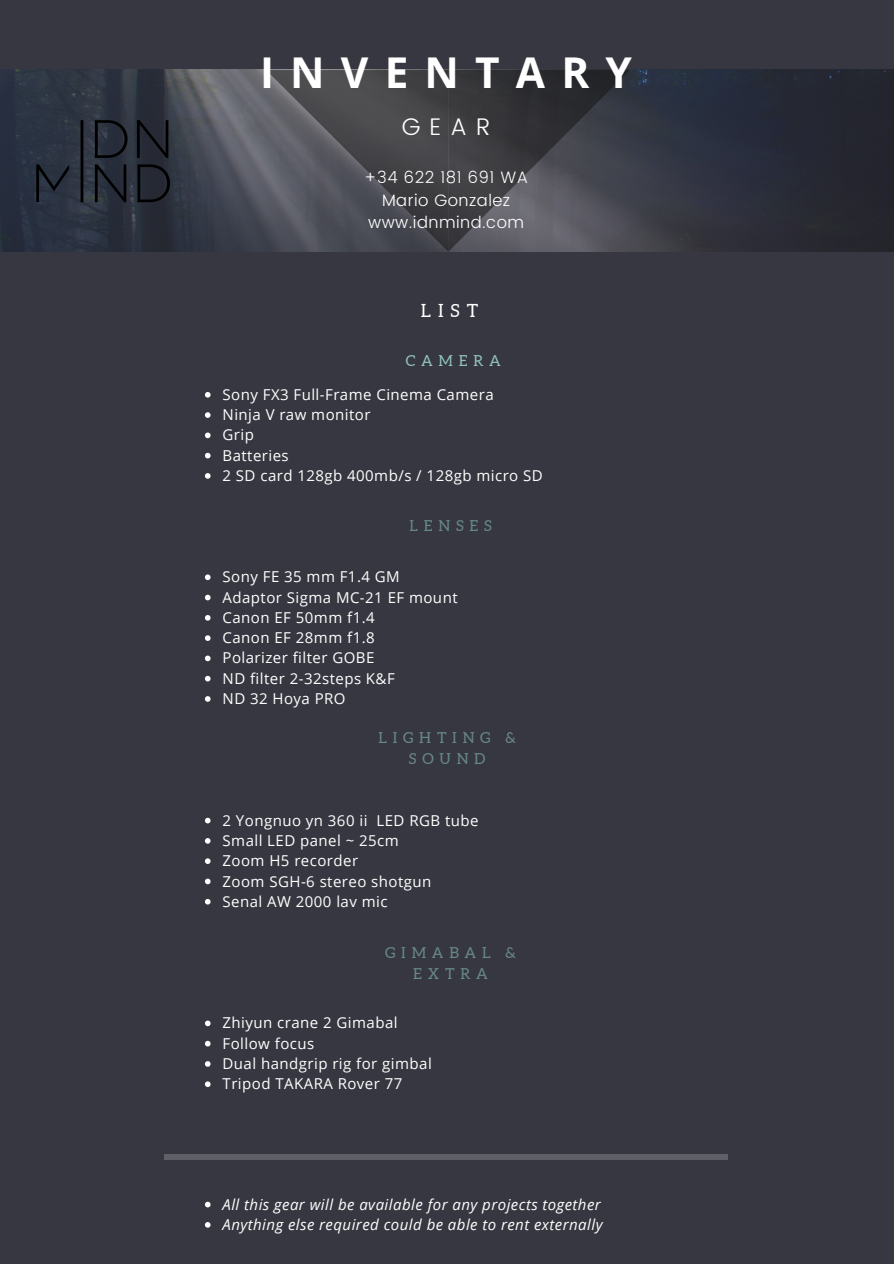
<style>
.page{position:relative;width:894px;height:1264px;background:#fff}
.page>*{position:absolute;margin:0;border:0;box-sizing:border-box;transform-origin:0 0}
.t1{font:700 42.45px "Open Sans";letter-spacing:.38em;color:#fff}
.t2{font:300 24px "Poppins";color:#fff}
.t3{font:18.15px "Aleo";color:#fff}
.t4{font:300 16.5px "Poppins";letter-spacing:.03em;color:#fff}
.t5{font:15.15px/20.9px "Aleo";letter-spacing:.38em;color:#678985;text-align:center}
.t6{font:15.15px "Aleo";letter-spacing:.38em;color:#92c2bc}
.t7{font:15px "Open Sans";letter-spacing:.03em;color:#fff}
.t8{font:italic 15px "Open Sans";letter-spacing:.03em;color:#fff}
</style>
<div class="page">
<div style="left:0;top:0;width:893px;height:1263px;background:#373741"></div>
<img style="left:0;top:70px;width:893px;height:181px">
<svg style="left:266px;top:70px;width:363px;height:182px"></svg>
<img style="left:26px;top:106px;width:153px;height:109px">
<svg style="left:205px;top:392px;width:5px;height:5px"></svg>
<svg style="left:205px;top:412px;width:5px;height:6px"></svg>
<svg style="left:205px;top:432px;width:5px;height:6px"></svg>
<svg style="left:205px;top:453px;width:5px;height:5px"></svg>
<svg style="left:205px;top:473px;width:5px;height:5px"></svg>
<svg style="left:205px;top:574px;width:5px;height:6px"></svg>
<svg style="left:205px;top:594px;width:5px;height:6px"></svg>
<svg style="left:205px;top:615px;width:5px;height:5px"></svg>
<svg style="left:205px;top:635px;width:5px;height:6px"></svg>
<svg style="left:205px;top:655px;width:5px;height:6px"></svg>
<svg style="left:205px;top:676px;width:5px;height:5px"></svg>
<svg style="left:205px;top:696px;width:5px;height:5px"></svg>
<svg style="left:205px;top:817px;width:5px;height:6px"></svg>
<svg style="left:205px;top:838px;width:5px;height:5px"></svg>
<svg style="left:205px;top:858px;width:5px;height:6px"></svg>
<svg style="left:205px;top:878px;width:5px;height:6px"></svg>
<svg style="left:205px;top:898px;width:5px;height:6px"></svg>
<svg style="left:205px;top:1020px;width:5px;height:6px"></svg>
<svg style="left:205px;top:1040px;width:5px;height:6px"></svg>
<svg style="left:205px;top:1061px;width:5px;height:5px"></svg>
<svg style="left:205px;top:1081px;width:5px;height:5px"></svg>
<svg style="left:205px;top:1201px;width:5px;height:6px"></svg>
<svg style="left:205px;top:1222px;width:5px;height:5px"></svg>
<div style="left:164px;top:1154px;width:563px;height:5px;background:#5f5f67"></div>
<p class="t1" style="left:260px;top:43px;width:373px">INVENTARY</p>
<p class="t2" style="left:401px;top:113px;width:90px">GEAR</p>
<p class="t4" style="left:364px;top:168px;width:165px">+34 622 181 691 WA</p>
<p class="t4" style="left:382px;top:190px;width:130px">Mario Gonzalez</p>
<p class="t4" style="left:368px;top:213px;width:157px">www.idnmind.com</p>
<p class="t3" style="left:421px;top:300px;width:59px">LIST</p>
<p class="t6" style="left:405px;top:352px;width:97px">CAMERA</p>
<p class="t7" style="left:222px;top:384px;width:272px">Sony FX3 Full-Frame Cinema Camera</p>
<p class="t7" style="left:222px;top:404px;width:149px">Ninja V raw monitor</p>
<p class="t7" style="left:222px;top:424px;width:33px">Grip</p>
<p class="t7" style="left:222px;top:444px;width:68px">Batteries</p>
<p class="t7" style="left:222px;top:465px;width:321px">2 SD card 128gb 400mb/s / 128gb micro SD</p>
<p class="t5" style="left:409px;top:515px;width:84px">LENSES</p>
<p class="t7" style="left:222px;top:566px;width:179px">Sony FE 35 mm F1.4 GM</p>
<p class="t7" style="left:222px;top:586px;width:236px">Adaptor Sigma MC-21 EF mount</p>
<p class="t7" style="left:222px;top:607px;width:154px">Canon EF 50mm f1.4</p>
<p class="t7" style="left:222px;top:627px;width:154px">Canon EF 28mm f1.8</p>
<p class="t7" style="left:222px;top:647px;width:153px">Polarizer filter GOBE</p>
<p class="t7" style="left:222px;top:667px;width:174px">ND filter 2-32steps K&amp;F</p>
<p class="t7" style="left:222px;top:688px;width:124px">ND 32 Hoya PRO</p>
<p class="t5" style="left:378px;top:727px;width:139px">LIGHTING &amp;<br>SOUND</p>
<p class="t7" style="left:222px;top:809px;width:257px">2 Yongnuo yn 360 ii LED RGB tube</p>
<p class="t7" style="left:222px;top:830px;width:178px">Small LED panel ~ 25cm</p>
<p class="t7" style="left:222px;top:850px;width:137px">Zoom H5 recorder</p>
<p class="t7" style="left:222px;top:870px;width:210px">Zoom SGH-6 stereo shotgun</p>
<p class="t7" style="left:222px;top:890px;width:166px">Senal AW 2000 lav mic</p>
<p class="t5" style="left:385px;top:942px;width:132px">GIMABAL &amp;<br>EXTRA</p>
<p class="t7" style="left:222px;top:1012px;width:176px">Zhiyun crane 2 Gimabal</p>
<p class="t7" style="left:222px;top:1032px;width:93px">Follow focus</p>
<p class="t7" style="left:222px;top:1052px;width:211px">Dual handgrip rig for gimbal</p>
<p class="t7" style="left:222px;top:1073px;width:181px">Tripod TAKARA Rover 77</p>
<p class="t8" style="left:222px;top:1193px;width:379px">All this gear will be available for any projects together</p>
<p class="t8" style="left:222px;top:1213px;width:381px">Anything else required could be able to rent externally</p>
</div>
